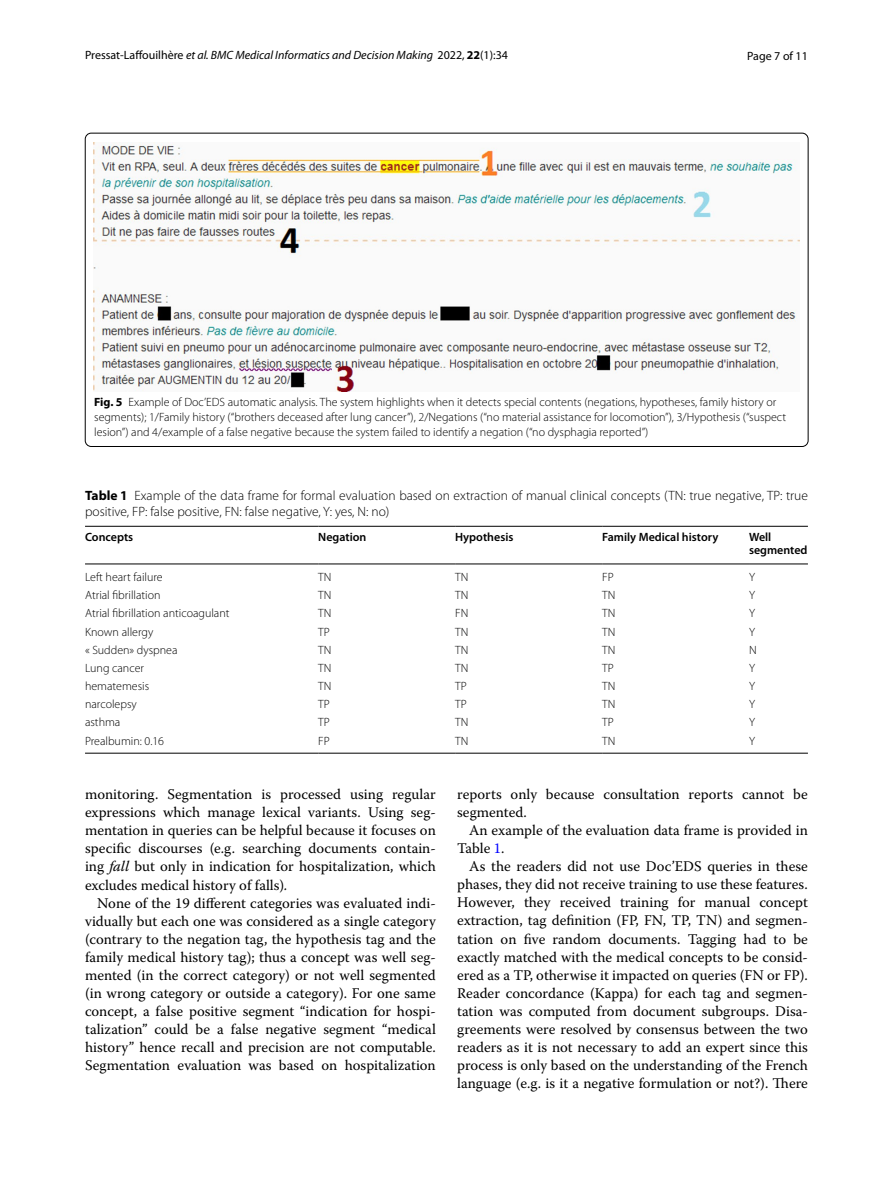
<style>
.page{position:relative;width:893px;height:1187px;background:#fff}
.page>*{position:absolute;margin:0;border:0;box-sizing:border-box;transform-origin:0 0}
.t1{font:14.7px/18px "Warnock Pro";color:#000;text-align:justify}
.t2{font:300 13.5px/16.5px "Myriad Pro";color:#000}
.t3{font:300 12px/15px "Myriad Pro";color:#000}
.t4{font:italic 12px "Myriad Pro";color:#000}
.t5{font:600 12px/13.5px "Myriad Pro";color:#000}
.t6{font:12px "Myriad Pro";color:#000}
.s1{font-style:normal}
.s2{font-weight:700;font-style:normal}
.s3{font-weight:700}
.s4{font-style:italic}
.s5{color:#00f}
</style>
<div class="page">
<img style="left:94px;top:142px;width:706px;height:249px">
<hr style="left:85px;top:526px;width:233px;height:1px;background:#000">
<hr style="left:85px;top:563px;width:233px;height:1px;background:#000">
<hr style="left:318px;top:526px;width:137px;height:1px;background:#000">
<hr style="left:318px;top:563px;width:137px;height:1px;background:#000">
<hr style="left:455px;top:526px;width:147px;height:1px;background:#000">
<hr style="left:455px;top:563px;width:147px;height:1px;background:#000">
<hr style="left:602px;top:526px;width:147px;height:1px;background:#000">
<hr style="left:602px;top:563px;width:147px;height:1px;background:#000">
<hr style="left:749px;top:526px;width:59px;height:1px;background:#000">
<hr style="left:749px;top:563px;width:59px;height:1px;background:#000">
<hr style="left:85px;top:752px;width:233px;height:1px;background:#000">
<hr style="left:318px;top:752px;width:137px;height:1px;background:#000">
<hr style="left:455px;top:752px;width:147px;height:1px;background:#000">
<hr style="left:602px;top:752px;width:147px;height:1px;background:#000">
<hr style="left:749px;top:752px;width:59px;height:1px;background:#000">
<p class="t4" style="left:85px;top:48px;width:424px"><span class="s1">Pressat‑Laffouilhère</span> et al. BMC Medical Informatics and Decision Making <span class="s1">2022,</span> <span class="s2">22</span><span class="s1">(1):34</span></p>
<p class="t6" style="left:747px;top:48px;width:62px">Page 7 of 11</p>
<p class="t3" style="left:94px;top:395px;width:693px"><span class="s3">Fig. 5</span> Example of Doc’EDS automatic analysis. The system highlights when it detects special contents (negations, hypotheses, family history or segments); 1/Family history (“brothers deceased after lung cancer”), 2/Negations (“no material assistance for locomotion”), 3/Hypothesis (“suspect lesion”) and 4/example of a false negative because the system failed to identify a negation (“no dysphagia reported”)</p>
<p class="t2" style="left:85px;top:487px;width:724px"><span class="s3">Table 1</span> Example of the data frame for formal evaluation based on extraction of manual clinical concepts (TN: true negative, TP: true positive, FP: false positive, FN: false negative, Y: yes, N: no)</p>
<p class="t5" style="left:85px;top:529px;width:50px">Concepts</p>
<p class="t5" style="left:318px;top:529px;width:50px">Negation</p>
<p class="t5" style="left:455px;top:529px;width:60px">Hypothesis</p>
<p class="t5" style="left:602px;top:529px;width:118px">Family Medical history</p>
<p class="t5" style="left:749px;top:529px;width:60px">Well segmented</p>
<p class="t3" style="left:85px;top:569px;width:79px">Left heart failure</p>
<p class="t3" style="left:318px;top:569px;width:15px">TN</p>
<p class="t3" style="left:455px;top:569px;width:15px">TN</p>
<p class="t3" style="left:602px;top:569px;width:13px">FP</p>
<p class="t3" style="left:749px;top:569px;width:8px">Y</p>
<p class="t3" style="left:85px;top:588px;width:77px">Atrial fibrillation</p>
<p class="t3" style="left:318px;top:588px;width:15px">TN</p>
<p class="t3" style="left:455px;top:588px;width:15px">TN</p>
<p class="t3" style="left:602px;top:588px;width:15px">TN</p>
<p class="t3" style="left:749px;top:588px;width:8px">Y</p>
<p class="t3" style="left:85px;top:606px;width:146px">Atrial fibrillation anticoagulant</p>
<p class="t3" style="left:318px;top:606px;width:15px">TN</p>
<p class="t3" style="left:455px;top:606px;width:15px">FN</p>
<p class="t3" style="left:602px;top:606px;width:15px">TN</p>
<p class="t3" style="left:749px;top:606px;width:8px">Y</p>
<p class="t3" style="left:85px;top:624px;width:70px">Known allergy</p>
<p class="t3" style="left:318px;top:624px;width:13px">TP</p>
<p class="t3" style="left:455px;top:624px;width:15px">TN</p>
<p class="t3" style="left:602px;top:624px;width:15px">TN</p>
<p class="t3" style="left:749px;top:624px;width:8px">Y</p>
<p class="t3" style="left:85px;top:642px;width:94px">« Sudden» dyspnea</p>
<p class="t3" style="left:318px;top:642px;width:15px">TN</p>
<p class="t3" style="left:455px;top:642px;width:15px">TN</p>
<p class="t3" style="left:602px;top:642px;width:15px">TN</p>
<p class="t3" style="left:749px;top:642px;width:9px">N</p>
<p class="t3" style="left:85px;top:660px;width:61px">Lung cancer</p>
<p class="t3" style="left:318px;top:660px;width:15px">TN</p>
<p class="t3" style="left:455px;top:660px;width:15px">TN</p>
<p class="t3" style="left:602px;top:660px;width:13px">TP</p>
<p class="t3" style="left:749px;top:660px;width:8px">Y</p>
<p class="t3" style="left:85px;top:678px;width:66px">hematemesis</p>
<p class="t3" style="left:318px;top:678px;width:15px">TN</p>
<p class="t3" style="left:455px;top:678px;width:13px">TP</p>
<p class="t3" style="left:602px;top:678px;width:15px">TN</p>
<p class="t3" style="left:749px;top:678px;width:8px">Y</p>
<p class="t3" style="left:85px;top:696px;width:53px">narcolepsy</p>
<p class="t3" style="left:318px;top:696px;width:13px">TP</p>
<p class="t3" style="left:455px;top:696px;width:13px">TP</p>
<p class="t3" style="left:602px;top:696px;width:15px">TN</p>
<p class="t3" style="left:749px;top:696px;width:8px">Y</p>
<p class="t3" style="left:85px;top:715px;width:37px">asthma</p>
<p class="t3" style="left:318px;top:715px;width:13px">TP</p>
<p class="t3" style="left:455px;top:715px;width:15px">TN</p>
<p class="t3" style="left:602px;top:715px;width:13px">TP</p>
<p class="t3" style="left:749px;top:715px;width:8px">Y</p>
<p class="t3" style="left:85px;top:733px;width:81px">Prealbumin: 0.16</p>
<p class="t3" style="left:318px;top:733px;width:13px">FP</p>
<p class="t3" style="left:455px;top:733px;width:15px">TN</p>
<p class="t3" style="left:602px;top:733px;width:15px">TN</p>
<p class="t3" style="left:749px;top:733px;width:8px">Y</p>
<p class="t1" style="left:85px;top:785px;width:352px">monitoring. Segmentation is processed using regular expressions which manage lexical variants. Using seg&shy;mentation in queries can be helpful because it focuses on specific discourses (e.g. searching documents contain&shy;ing <span class="s4">fall</span> but only in indication for hospitalization, which excludes medical history of falls)<span class="s4">.</span></p>
<p class="t1" style="left:85px;top:893px;width:352px;text-indent:12px">None of the 19 different categories was evaluated indi&shy;vidually but each one was considered as a single category (contrary to the negation tag, the hypothesis tag and the family medical history tag); thus a concept was well seg&shy;mented (in the correct category) or not well segmented (in wrong category or outside a category). For one same concept, a false positive segment “indication for hospi&shy;talization” could be a false negative segment “medical history” hence recall and precision are not computable.<br>Segmentation evaluation was based on hospitalization</p>
<p class="t1" style="left:457px;top:785px;width:352px">reports only because consultation reports cannot be segmented.</p>
<p class="t1" style="left:457px;top:821px;width:352px;text-indent:12px">An example of the evaluation data frame is provided in<br>Table <span class="s5">1</span>.</p>
<p class="t1" style="left:457px;top:857px;width:352px;text-indent:12px">As the readers did not use Doc’EDS queries in these phases, they did not receive training to use these features.<br>However, they received training for manual concept extraction, tag definition (FP, FN, TP, TN) and segmen&shy;tation on five random documents. Tagging had to be exactly matched with the medical concepts to be consid&shy;ered as a TP, otherwise it impacted on queries (FN or FP).<br>Reader concordance (Kappa) for each tag and segmen&shy;tation was computed from document subgroups. Disa&shy;greements were resolved by consensus between the two readers as it is not necessary to add an expert since this process is only based on the understanding of the French language (e.g. is it a negative formulation or not?). There</p>
</div>
